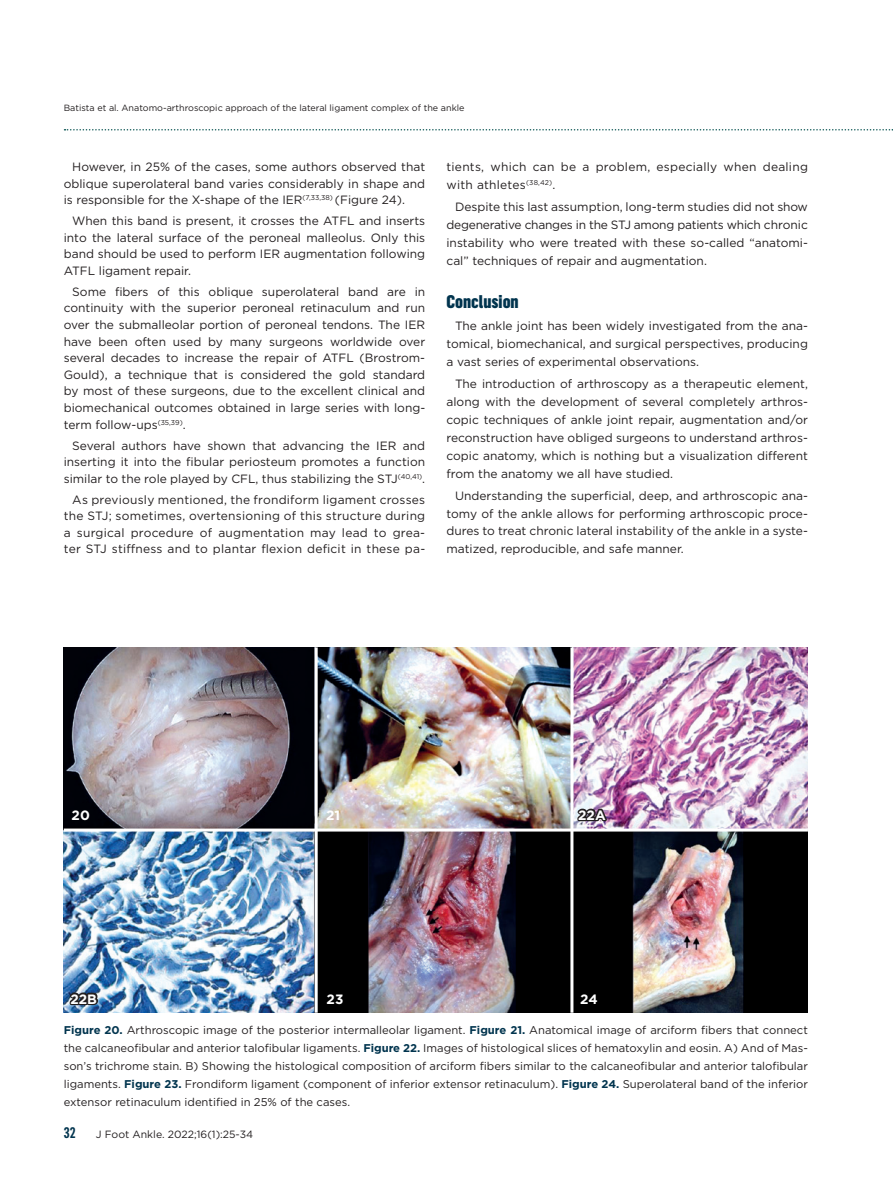
<style>
.page{position:relative;width:893px;height:1191px;background:#fff}
.page>*{position:absolute;margin:0;border:0;box-sizing:border-box;transform-origin:0 0}
.t1{font:900 18px "Flama Cond";color:#01344e}
.t2{font:600 15px "Flama Cond";color:#01344e}
.t3{font:700 13.5px "Gotham";color:#fff}
.t4{font:12px/16.6px "Gotham";color:#231f20;text-align:justify}
.t5{font:12px/17.9px "Gotham";letter-spacing:.02em;color:#231f20}
.t6{font:11.25px/18px "Gotham";color:#231f20;text-align:justify}
.t7{font:10.5px "Gotham";color:#231f20}
.t8{font:9px "Gotham";color:#231f20}
.s1{font-weight:700;color:#01344e}
</style>
<div class="page">
<svg style="left:65px;top:129px;width:828px;height:1px"></svg>
<img style="left:64px;top:647px;width:744px;height:365px">
<svg style="left:65px;top:990px;width:34px;height:16px"></svg>
<svg style="left:573px;top:804px;width:37px;height:19px"></svg>
<hr style="left:315px;top:647px;width:3px;height:365px;background:#fff">
<hr style="left:570px;top:647px;width:3px;height:365px;background:#fff">
<hr style="left:64px;top:828px;width:744px;height:3px;background:#fff">
<p class="t8" style="left:64px;top:102px;width:402px">Batista et al. Anatomo-arthroscopic approach of the lateral ligament complex of the ankle</p>
<p class="t4" style="left:64px;top:158px;width:363px;text-indent:9px">However, in 25% of the cases, some authors observed that oblique superolateral band varies considerably in shape and is responsible for the X-shape of the IER<sup>(7,33,38)</sup> (Figure 24).</p>
<p class="t4" style="left:64px;top:212px;width:363px;text-indent:9px">When this band is present, it crosses the ATFL and inserts into the lateral surface of the peroneal malleolus. Only this band should be used to perform IER augmentation following ATFL ligament repair.</p>
<p class="t4" style="left:64px;top:283px;width:363px;text-indent:9px">Some fibers of this oblique superolateral band are in continuity with the superior peroneal retinaculum and run over the submalleolar portion of peroneal tendons. The IER have been often used by many surgeons worldwide over several decades to increase the repair of ATFL (Brostrom-Gould), a technique that is considered the gold standard by most of these surgeons, due to the excellent clinical and biomechanical outcomes obtained in large series with long&shy;term follow-ups<sup>(35,39)</sup>.</p>
<p class="t4" style="left:64px;top:437px;width:363px;text-indent:9px">Several authors have shown that advancing the IER and inserting it into the fibular periosteum promotes a function similar to the role played by CFL, thus stabilizing the STJ<sup>(40,41)</sup>.</p>
<p class="t4" style="left:64px;top:491px;width:363px;text-indent:9px">As previously mentioned, the frondiform ligament crosses the STJ; sometimes, overtensioning of this structure during a surgical procedure of augmentation may lead to grea&shy;ter STJ stiffness and to plantar flexion deficit in these pa-</p>
<p class="t5" style="left:446px;top:158px;width:363px">tients, which can be a problem, especially when dealing with athletes<sup>(38,42)</sup>.</p>
<p class="t4" style="left:446px;top:198px;width:363px;line-height:17.9px;text-indent:9px">Despite this last assumption, long-term studies did not show degenerative changes in the STJ among patients which chronic instability who were treated with these so-called “anatomi&shy;cal” techniques of repair and augmentation.</p>
<h1 class="t1" style="left:446px;top:288px;width:74px">Conclusion</h1>
<p class="t4" style="left:446px;top:317px;width:363px;line-height:17.9px;text-indent:9px">The ankle joint has been widely investigated from the ana&shy;tomical, biomechanical, and surgical perspectives, producing a vast series of experimental observations.</p>
<p class="t4" style="left:446px;top:375px;width:363px;line-height:17.9px;text-indent:9px">The introduction of arthroscopy as a therapeutic element, along with the development of several completely arthros&shy;copic techniques of ankle joint repair, augmentation and/or reconstruction have obliged surgeons to understand arthros&shy;copic anatomy, which is nothing but a visualization different from the anatomy we all have studied.</p>
<p class="t4" style="left:446px;top:486px;width:363px;line-height:17.9px;text-indent:9px">Understanding the superficial, deep, and arthroscopic ana&shy;tomy of the ankle allows for performing arthroscopic proce&shy;dures to treat chronic lateral instability of the ankle in a syste&shy;matized, reproducible, and safe manner.</p>
<p class="t3" style="left:72px;top:806px;width:20px">20</p>
<p class="t3" style="left:326px;top:806px;width:16px">21</p>
<p class="t3" style="left:578px;top:806px;width:29px">22A</p>
<p class="t3" style="left:580px;top:989px;width:19px">24</p>
<p class="t6" style="left:64px;top:1020px;width:746px"><span class="s1">Figure 20.</span> Arthroscopic image of the posterior intermalleolar ligament. <span class="s1">Figure 21.</span> Anatomical image of arciform fibers that connect the calcaneofibular and anterior talofibular ligaments. <span class="s1">Figure 22.</span> Images of histological slices of hematoxylin and eosin. A) And of Mas&shy;son’s trichrome stain. B) Showing the histological composition of arciform fibers similar to the calcaneofibular and anterior talofibular ligaments. <span class="s1">Figure 23.</span> Frondiform ligament (component of inferior extensor retinaculum). <span class="s1">Figure 24.</span> Superolateral band of the inferior extensor retinaculum identified in 25% of the cases.</p>
<p class="t3" style="left:71px;top:989px;width:28px">22B</p>
<p class="t3" style="left:327px;top:989px;width:18px">23</p>
<p class="t2" style="left:64px;top:1121px;width:13px">32</p>
<p class="t7" style="left:96px;top:1127px;width:159px">J Foot Ankle. 2022;16(1):25-34</p>
</div>
